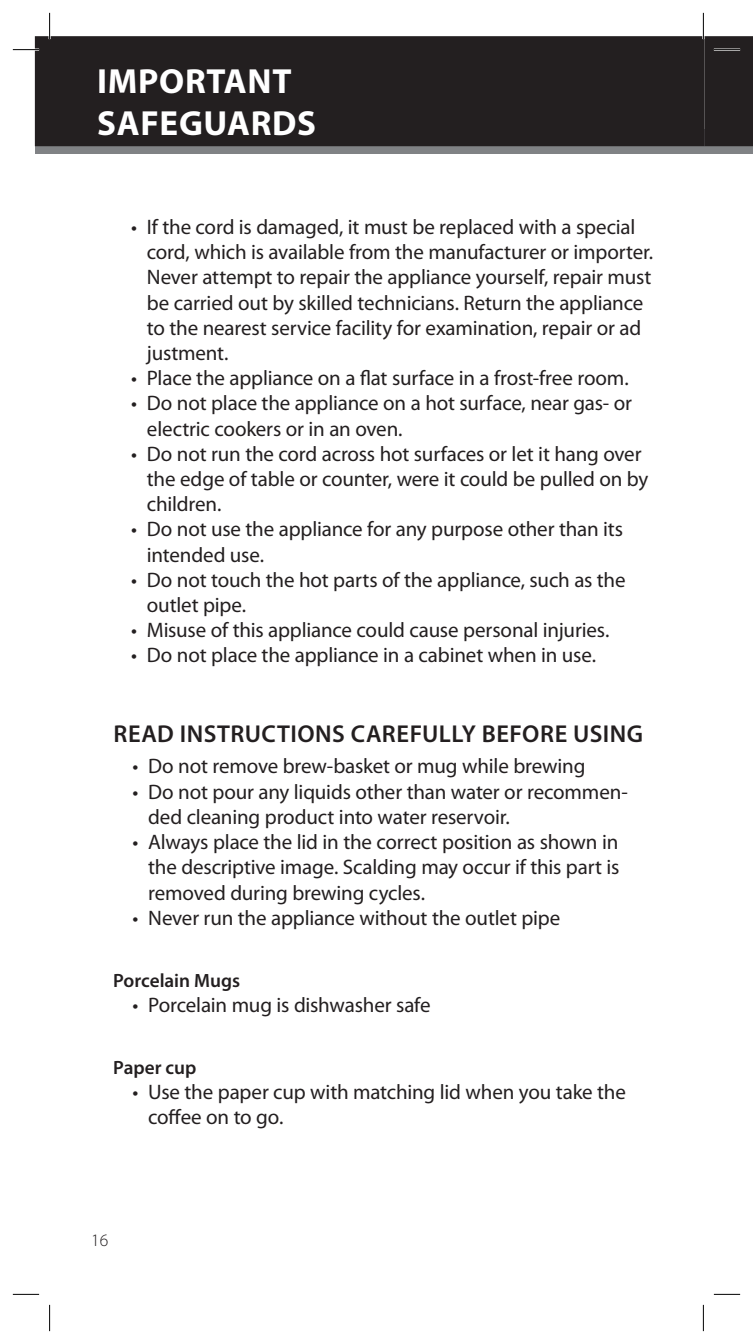
<style>
.page{position:relative;width:753px;height:1344px;background:#fff}
.page>*{position:absolute;margin:0;border:0;box-sizing:border-box;transform-origin:0 0}
.Headline{font:700 35px "Myriad Pro";letter-spacing:.02em;color:#fff}
.Subtitle{font:600 24.5px "Myriad Pro";letter-spacing:.02em;color:#231f20}
.t1{font:21px/25.2px "Myriad Pro";letter-spacing:-.01em;color:#231f20}
.Subhead{font:600 19.25px "Myriad Pro";letter-spacing:-.005em;color:#231f20}
.t2{font:300 17.5px "Myriad Pro";color:#231f20}
</style>
<div class="page">
<div style="left:704px;top:129px;width:49px;height:25px;background:#808285"></div>
<div style="left:35px;top:129px;width:669px;height:25px;background:#808285"></div>
<div style="left:36px;top:37px;width:667px;height:108px;background:#231f20"></div>
<div style="left:35px;top:36px;width:669px;height:110px;border:2px solid #231f20"></div>
<hr style="left:13px;top:49px;width:26px;height:2px;background:#fff">
<hr style="left:49px;top:13px;width:2px;height:26px;background:#fff">
<hr style="left:702px;top:13px;width:2px;height:26px;background:#fff">
<svg style="left:13px;top:49px;width:26px;height:1px"></svg>
<svg style="left:13px;top:1294px;width:26px;height:1px"></svg>
<svg style="left:714px;top:1294px;width:26px;height:1px"></svg>
<svg style="left:49px;top:13px;width:1px;height:26px"></svg>
<svg style="left:49px;top:1304px;width:1px;height:27px"></svg>
<svg style="left:703px;top:13px;width:50px;height:133px"></svg>
<svg style="left:703px;top:1304px;width:1px;height:27px"></svg>
<p class="Headline" style="left:97px;top:61px;width:196px">IMPORTANT</p>
<p class="Headline" style="left:97px;top:103px;width:220px">SAFEGUARDS</p>
<p class="t1" style="left:147px;top:215px;width:508px;text-indent:-16px">• If the cord is damaged, it must be replaced with a special cord, which is available from the manufacturer or importer.<br>Never attempt to repair the appliance yourself, repair must be carried out by skilled technicians. Return the appliance to the nearest service facility for examination, repair or ad justment.</p>
<p class="t1" style="left:131px;top:366px;width:499px">• Place the appliance on a flat surface in a frost-free room.</p>
<p class="t1" style="left:147px;top:391px;width:487px;text-indent:-16px">• Do not place the appliance on a hot surface, near gas- or electric cookers or in an oven.</p>
<p class="t1" style="left:147px;top:441px;width:503px;text-indent:-16px">• Do not run the cord across hot surfaces or let it hang over the edge of table or counter, were it could be pulled on by children.</p>
<p class="t1" style="left:147px;top:517px;width:478px;text-indent:-16px">• Do not use the appliance for any purpose other than its intended use.</p>
<p class="t1" style="left:131px;top:567px;width:496px">• Do not touch the hot parts of the appliance, such as the</p>
<p class="t1" style="left:147px;top:593px;width:101px">outlet pipe.</p>
<p class="t1" style="left:131px;top:618px;width:480px">• Misuse of this appliance could cause personal injuries.</p>
<p class="t1" style="left:131px;top:643px;width:466px">• Do not place the appliance in a cabinet when in use.</p>
<p class="Subtitle" style="left:113px;top:720px;width:531px">READ INSTRUCTIONS CAREFULLY BEFORE USING</p>
<p class="t1" style="left:132px;top:754px;width:454px">• Do not remove brew-basket or mug while brewing</p>
<p class="t1" style="left:148px;top:779px;width:481px;text-indent:-16px">• Do not pour any liquids other than water or recommen&shy;ded cleaning product into water reservoir.</p>
<p class="t1" style="left:148px;top:830px;width:473px;text-align:justify;text-indent:-16px">• Always place the lid in the correct position as shown in the descriptive image. Scalding may occur if this part is removed during brewing cycles.</p>
<p class="t1" style="left:132px;top:905px;width:429px">• Never run the appliance without the outlet pipe</p>
<p class="Subhead" style="left:113px;top:969px;width:128px">Porcelain Mugs</p>
<p class="t1" style="left:132px;top:992px;width:300px">• Porcelain mug is dishwasher safe</p>
<p class="Subhead" style="left:113px;top:1056px;width:85px">Paper cup</p>
<p class="t1" style="left:148px;top:1079px;width:479px;text-indent:-16px">• Use the paper cup with matching lid when you take the coffee on to go.</p>
<p class="t2" style="left:91px;top:1230px;width:19px">16</p>
</div>
